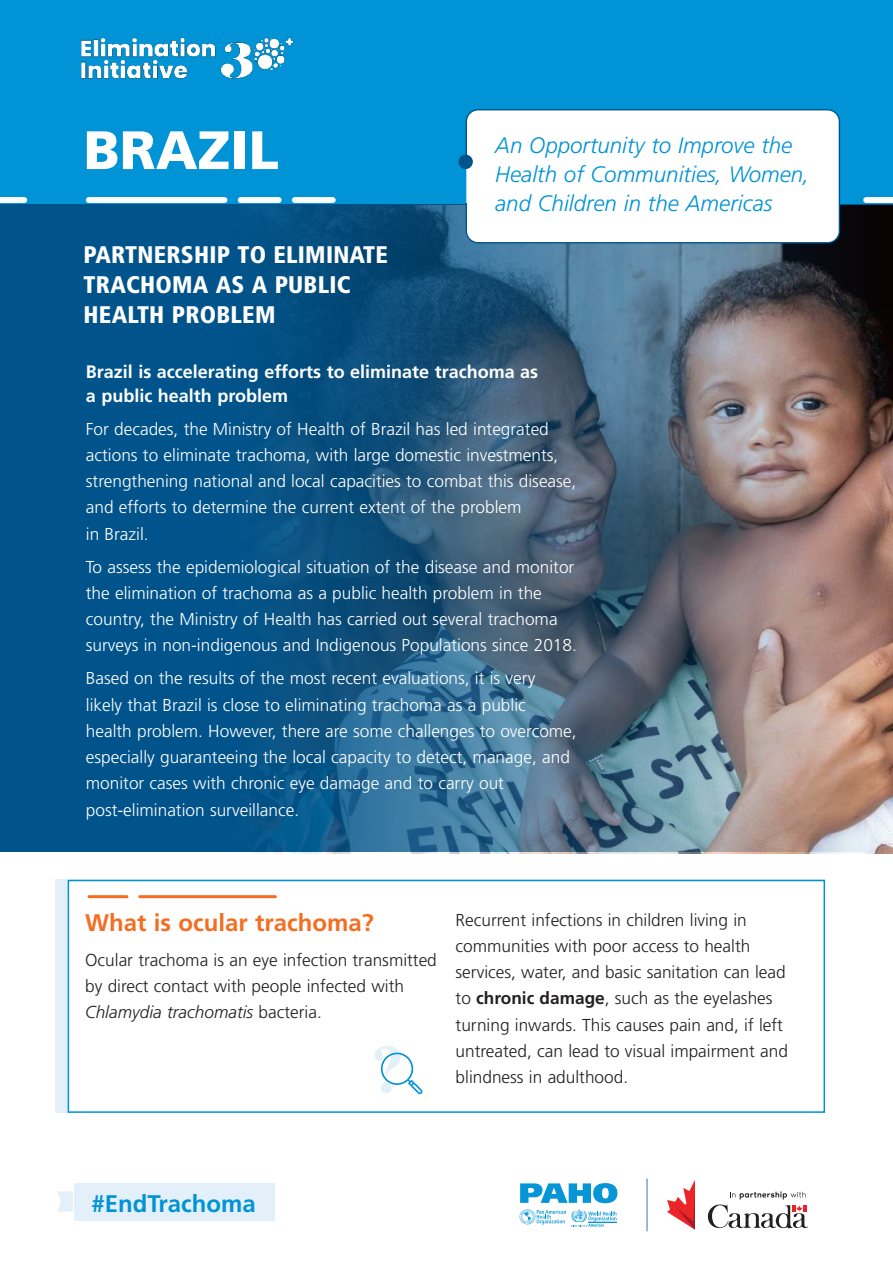
<style>
.page{position:relative;width:893px;height:1263px;background:#fff}
.page>*{position:absolute;margin:0;border:0;box-sizing:border-box;transform-origin:0 0}
.t1{font:54px "Frutiger LT 75 Blk";color:#fff}
.t2{font:24px/30px "Frutiger LT 77 Blk Cn";letter-spacing:.01em;color:#fff}
.t3{font:24px "Frutiger LT 65 Bd";color:#f36e21}
.t4{font:24px "Frutiger LT 65 Bd";color:#0093d5}
.t5{font:22.35px/29.2px "Frutiger LT 46 Lt It";color:#0093d5}
.t6{font:18px/24px "Frutiger LT 65 Bd";color:#fff}
.t7{font:17.25px/26.2px "Frutiger LT 45 Lt";color:#fff}
.t8{font:17.25px/26.2px "Frutiger LT 45 Lt";color:#231f20}
.t9{font:17.25px "Frutiger LT 46 Lt It";color:#231f20}
.s1{font-family:"Frutiger LT 45 Lt"}
.s2{font-family:"Frutiger LT 65 Bd"}
</style>
<div class="page">
<img style="left:0;top:205px;width:893px;height:648px">
<svg style="left:520px;top:1209px;width:97px;height:18px"></svg>
<svg style="left:520px;top:1183px;width:97px;height:20px"></svg>
<hr style="left:647px;top:1178px;width:1px;height:53px;background:#4671b8">
<svg style="left:667px;top:1180px;width:28px;height:49px"></svg>
<svg style="left:708px;top:1191px;width:100px;height:38px"></svg>
<div style="left:0;top:0;width:893px;height:203px;background:#0093d5"></div>
<div style="left:89px;top:197px;width:136px;height:6px;background:#fff"></div>
<div style="left:241px;top:197px;width:38px;height:6px;background:#fff"></div>
<div style="left:0;top:197px;width:24px;height:6px;background:#fff"></div>
<div style="left:866px;top:197px;width:27px;height:6px;background:#fff"></div>
<div style="left:295px;top:197px;width:38px;height:6px;background:#fff"></div>
<div style="left:465px;top:109px;width:376px;height:135px;background:#fff"></div>
<div style="left:458px;top:155px;width:15px;height:14px;background:#00548b;border-radius:50%"></div>
<div style="left:68px;top:880px;width:757px;height:233px;background:#fff;border:2px solid #0093d5"></div>
<hr style="left:140px;top:895px;width:135px;height:3px;background:#f36e21">
<hr style="left:89px;top:895px;width:38px;height:3px;background:#f36e21">
<svg style="left:374px;top:1046px;width:48px;height:48px"></svg>
<svg style="left:58px;top:1191px;width:15px;height:21px"></svg>
<div style="left:74px;top:1183px;width:200px;height:38px;background:#e4f0f9"></div>
<img style="left:81px;top:37px;width:213px;height:42px">
<h1 class="t1" style="left:84px;top:118px;width:197px">BRAZIL</h1>
<h2 class="t2" style="left:84px;top:239px;width:306px">PARTNERSHIP TO ELIMINATE<br>TRACHOMA AS A PUBLIC<br>HEALTH PROBLEM</h2>
<p class="t5" style="left:495px;top:131px;width:316px">An Opportunity to Improve the<br>Health of Communities, Women, and Children in the Americas</p>
<p class="t6" style="left:86px;top:359px;width:454px">Brazil is accelerating efforts to eliminate trachoma as a public health problem</p>
<p class="t7" style="left:86px;top:416px;width:492px">For decades, the Ministry of Health of Brazil has led integrated actions to eliminate trachoma, with large domestic investments, strengthening national and local capacities to combat this disease, and efforts to determine the current extent of the problem<br>in Brazil.</p>
<p class="t7" style="left:86px;top:554px;width:493px">To assess the epidemiological situation of the disease and monitor the elimination of trachoma as a public health problem in the country, the Ministry of Health has carried out several trachoma surveys in non-indigenous and Indigenous Populations since 2018.</p>
<p class="t7" style="left:86px;top:665px;width:492px">Based on the results of the most recent evaluations, it is very<br>likely that Brazil is close to eliminating trachoma as a public<br>health problem. However, there are some challenges to overcome, especially guaranteeing the local capacity to detect, manage, and monitor cases with chronic eye damage and to carry out post-elimination surveillance.</p>
<h2 class="t3" style="left:85px;top:908px;width:290px">What is ocular trachoma?</h2>
<p class="t8" style="left:85px;top:947px;width:353px">Ocular trachoma is an eye infection transmitted by direct contact with people infected with</p>
<p class="t9" style="left:85px;top:1002px;width:238px">Chlamydia trachomatis <span class="s1">bacteria.</span></p>
<p class="t8" style="left:456px;top:907px;width:334px">Recurrent infections in children living in communities with poor access to health services, water, and basic sanitation can lead to <span class="s2">chronic damage</span>, such as the eyelashes turning inwards. This causes pain and, if left untreated, can lead to visual impairment and blindness in adulthood.</p>
<h2 class="t4" style="left:91px;top:1189px;width:166px">#EndTrachoma</h2>
</div>
